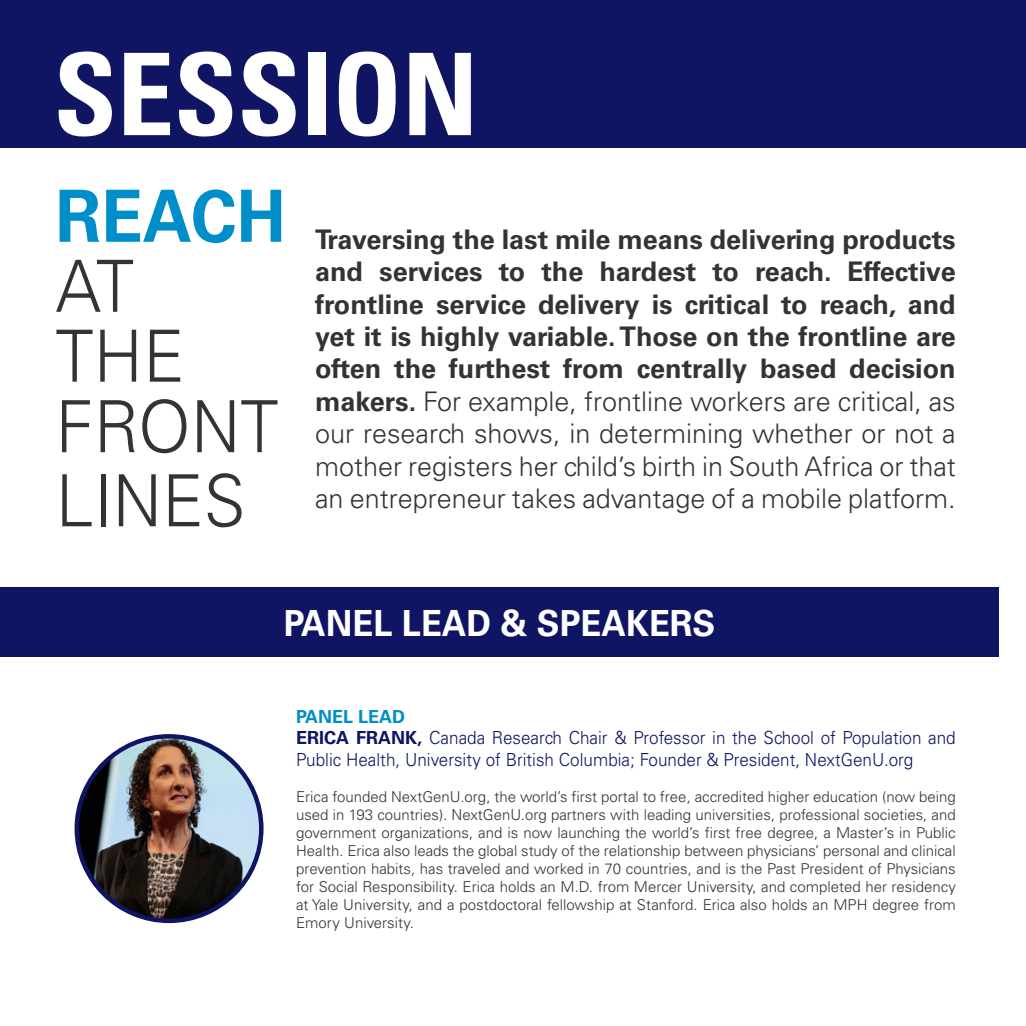
<style>
.page{position:relative;width:1026px;height:1026px;background:#fff}
.page>*{position:absolute;margin:0;border:0;box-sizing:border-box;transform-origin:0 0}
.t1{font:700 condensed 114px "Univers";color:#fff}
.t2{font:300 72px "Univers";color:#333;scale:.95 1}
.t3{font:700 72px "Univers";color:#008ecb;scale:.95 1}
.t4{font:700 36px "Univers";color:#fff;scale:.95 1}
.t5{font:700 27px/32.4px "Univers";color:#333;text-align:justify}
.t6{font:300 18px/21.6px "Univers";color:#0f1463;scale:.95 1}
.t7{font:700 18px "Univers";color:#008ecb}
.t8{font:300 15px/18px "Univers";color:#333;text-align:justify}
.s1{font-weight:300}
.s2{font-weight:700}
</style>
<div class="page">
<div style="left:0;top:0;width:1026px;height:148px;background:#0f1463"></div>
<img style="left:77px;top:736px;width:184px;height:185px;border-radius:92px">
<div style="left:75px;top:734px;width:189px;height:189px;border:4px solid #0f1463;border-radius:50%"></div>
<div style="left:0;top:587px;width:999px;height:70px;background:#0f1463"></div>
<p class="t1" style="left:54px;top:25px;width:426px">SESSION</p>
<p class="t3" style="left:56px;top:174px;width:244px">REACH</p>
<p class="t2" style="left:56px;top:243px;width:84px">AT</p>
<p class="t2" style="left:56px;top:313px;width:138px">THE</p>
<p class="t2" style="left:56px;top:383px;width:236px">FRONT</p>
<p class="t2" style="left:56px;top:457px;width:202px">LINES</p>
<p class="t5" style="left:315px;top:223px;width:642px">Traversing the last mile means delivering products and services to the hardest to reach. Effective frontline service delivery is critical to reach, and yet it is highly variable. Those on the frontline are often the furthest from centrally based decision makers. <span class="s1">For example, frontline workers are critical, as our research shows, in determining whether or not a mother registers her child’s birth in South Africa or that an entrepreneur takes advantage of a mobile platform.</span></p>
<p class="t4" style="left:284px;top:602px;width:456px">PANEL LEAD &amp; SPEAKERS</p>
<p class="t7" style="left:296px;top:706px;width:111px">PANEL LEAD</p>
<p class="t6" style="left:296px;top:727px;width:696px"><span class="s2">ERICA FRANK,</span> Canada Research Chair &amp; Professor in the School of Population and<br>Public Health, University of British Columbia; Founder &amp; President, NextGenU.org</p>
<p class="t8" style="left:296px;top:788px;width:661px">Erica founded NextGenU.org, the world’s first portal to free, accredited higher education (now being used in 193 countries). NextGenU.org partners with leading universities, professional societies, and government organizations, and is now launching the world’s first free degree, a Master’s in Public Health. Erica also leads the global study of the relationship between physicians’ personal and clinical prevention habits, has traveled and worked in 70 countries, and is the Past President of Physicians for Social Responsibility. Erica holds an M.D. from Mercer University, and completed her residency at Yale University, and a postdoctoral fellowship at Stanford. Erica also holds an MPH degree from Emory University.</p>
</div>
